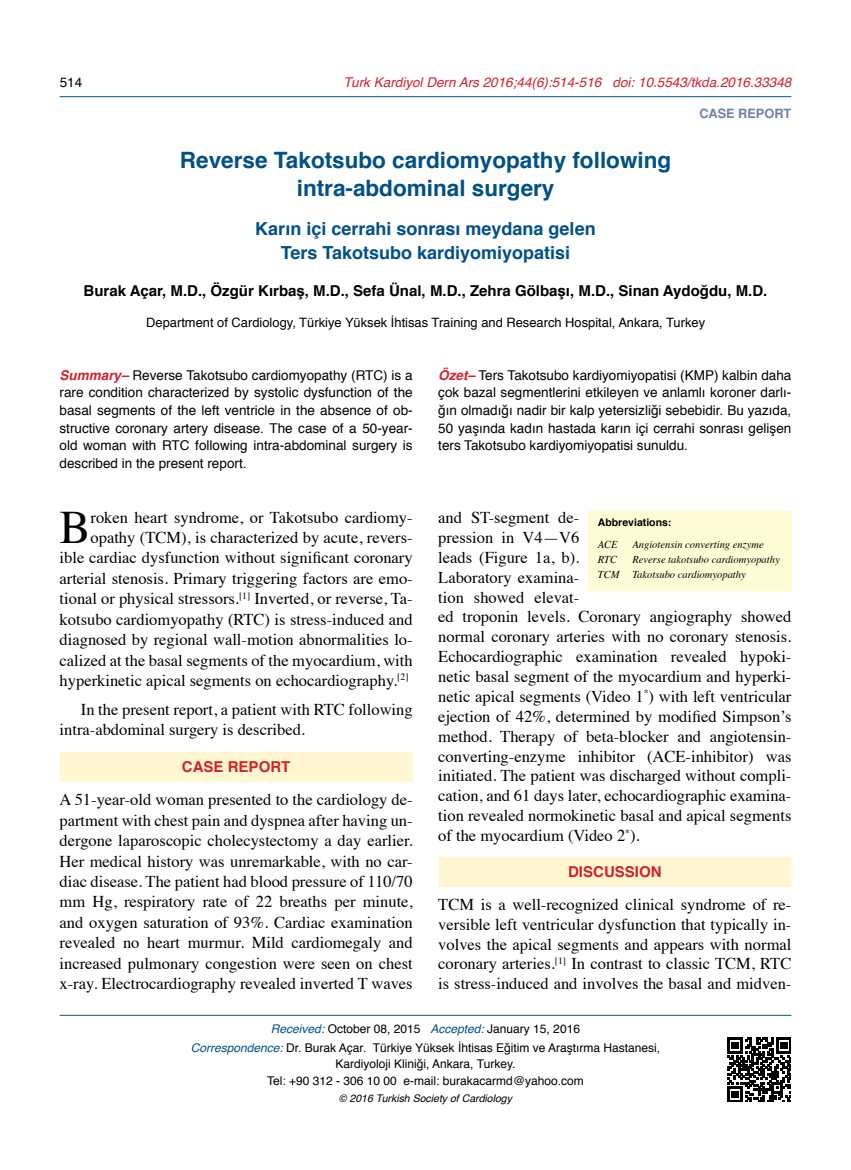
<style>
.page{position:relative;width:851px;height:1170px;background:#fff}
.page>*{position:absolute;margin:0;border:0;box-sizing:border-box;transform-origin:0 0}
.t1{font:46.5px "Times";color:#000}
.t2{font:700 22.5px/28.5px "Helvetica";color:#00508a;text-align:center}
.t3{font:700 18px/24px "Helvetica";color:#00508a;text-align:center}
.t4{font:16.5px/19.8px "Times";color:#000}
.t5{font:700 15px "Helvetica";color:#000}
.t6{font:700 15px "Helvetica";color:#d2232a}
.t7{font:13.5px/17.7px "Helvetica";color:#000;text-align:justify}
.t8{font:italic 13.5px "Helvetica";color:#d2232a}
.t9{font:12.9px "Helvetica";color:#000}
.t10{font:700 12.75px "Helvetica Tr";color:#6f80ac}
.t11{font:12px/18.6px "Helvetica";color:#000;text-align:center}
.t12{font:italic 10.5px/15px "Times";color:#000}
.t13{font:italic 10.5px "Helvetica";color:#000}
.t14{font:700 10.5px "Helvetica";color:#000}
.s1{font-weight:700;font-style:italic;color:#d2232a}
.s2{font-style:italic;color:#00508a}
</style>
<div class="page">
<hr style="left:60px;top:96px;width:731px;height:1px;background:#00508a">
<div style="left:60px;top:751px;width:352px;height:30px;background:#fff6d2"></div>
<div style="left:438px;top:856px;width:353px;height:30px;background:#fff6d2"></div>
<hr style="left:60px;top:1014px;width:731px;height:1px;background:#00508a">
<div style="left:588px;top:511px;width:202px;height:79px;background:#fffcd5"></div>
<div style="left:587px;top:510px;width:204px;height:81px;border:2px solid #fffcd5"></div>
<svg style="left:727px;top:1037px;width:64px;height:64px"></svg>
<p class="t7" style="left:60px;top:74px;width:24px">514</p>
<p class="t8" style="left:343px;top:71px;width:449px">Turk Kardiyol Dern Ars 2016;44(6):514-516 doi: 10.5543/tkda.2016.33348</p>
<h2 class="t2" style="left:180px;top:147px;width:492px">Reverse Takotsubo cardiomyopathy following intra-abdominal surgery</h2>
<p class="t3" style="left:255px;top:218px;width:342px">Karın içi cerrahi sonrası meydana gelen<br>Ters Takotsubo kardiyomiyopatisi</p>
<p class="t10" style="left:699px;top:105px;width:93px">CASE REPORT</p>
<p class="t5" style="left:83px;top:280px;width:685px">Burak Açar, M.D., Özgür Kırbaş, M.D., Sefa Ünal, M.D., Zehra Gölbaşı, M.D., Sinan Aydoğdu, M.D.</p>
<p class="t9" style="left:146px;top:313px;width:560px">Department of Cardiology, Türkiye Yüksek İhtisas Training and Research Hospital, Ankara, Turkey</p>
<p class="t7" style="left:60px;top:367px;width:354px"><span class="s1">Summary–</span> Reverse Takotsubo cardiomyopathy (RTC) is a rare condition characterized by systolic dysfunction of the basal segments of the left ventricle in the absence of ob&shy;structive coronary artery disease. The case of a 50-year&shy;old woman with RTC following intra-abdominal surgery is described in the present report.</p>
<p class="t7" style="left:438px;top:367px;width:354px"><span class="s1">Özet–</span> Ters Takotsubo kardiyomiyopatisi (KMP) kalbin daha çok bazal segmentlerini etkileyen ve anlamlı koroner darlı&shy;ğın olmadığı nadir bir kalp yetersizliği sebebidir. Bu yazıda, 50 yaşında kadın hastada karın içi cerrahi sonrası gelişen ters Takotsubo kardiyomiyopatisi sunuldu.</p>
<p class="t4" style="left:60px;top:506px;width:354px;line-height:20.4px;text-align:right">roken heart syndrome, or Takotsubo cardiomy&shy;opathy (TCM), is characterized by acute, revers-<br>ible cardiac dysfunction without significant coronary arterial stenosis. Primary triggering factors are emo&shy;tional or physical stressors.<sup>[1]</sup> Inverted, or reverse, Ta&shy;kotsubo cardiomyopathy (RTC) is stress-induced and diagnosed by regional wall-motion abnormalities lo&shy;calized at the basal segments of the myocardium, with hyperkinetic apical segments on echocardiography.<sup>[2]</sup></p>
<p class="t4" style="left:60px;top:697px;width:354px;line-height:20.4px;text-indent:21px">In the present report, a patient with RTC following intra-abdominal surgery is described.</p>
<p class="t6" style="left:182px;top:756px;width:110px">CASE REPORT</p>
<p class="t4" style="left:60px;top:788px;width:354px;line-height:20.4px;text-align:justify">A 51-year-old woman presented to the cardiology de&shy;partment with chest pain and dyspnea after having un&shy;dergone laparoscopic cholecystectomy a day earlier.<br>Her medical history was unremarkable, with no car&shy;diac disease. The patient had blood pressure of 110/70 mm Hg, respiratory rate of 22 breaths per minute, and oxygen saturation of 93%. Cardiac examination revealed no heart murmur. Mild cardiomegaly and increased pulmonary congestion were seen on chest x-ray. Electrocardiography revealed inverted T waves</p>
<p class="t4" style="left:438px;top:506px;width:354px">and ST-segment de-<br>pression in V4—V6<br>leads (Figure 1a, b).<br>Laboratory examina-<br>tion showed elevat-<br>ed troponin levels. Coronary angiography showed normal coronary arteries with no coronary stenosis.<br>Echocardiographic examination revealed hypoki&shy;netic basal segment of the myocardium and hyperki&shy;netic apical segments (Video 1<sup>*</sup>) with left ventricular ejection of 42%, determined by modified Simpson’s method. Therapy of beta-blocker and angiotensin&shy;converting-enzyme inhibitor (ACE-inhibitor) was initiated. The patient was discharged without compli&shy;cation, and 61 days later, echocardiographic examina&shy;tion revealed normokinetic basal and apical segments of the myocardium (Video 2<sup>*</sup>).</p>
<p class="t6" style="left:568px;top:861px;width:95px">DISCUSSION</p>
<p class="t4" style="left:438px;top:892px;width:354px;text-align:justify">TCM is a well-recognized clinical syndrome of re&shy;versible left ventricular dysfunction that typically in&shy;volves the apical segments and appears with normal coronary arteries.<sup>[1]</sup> In contrast to classic TCM, RTC is stress-induced and involves the basal and midven-</p>
<p class="t11" style="left:191px;top:1020px;width:471px"><span class="s2">Received:</span> October 08, 2015 <span class="s2">Accepted:</span> January 15, 2016<br><span class="s2">Correspondence:</span> Dr. Burak Açar. Türkiye Yüksek İhtisas Eğitim ve Araştırma Hastanesi,</p>
<p class="t11" style="left:267px;top:1056px;width:318px;line-height:16.5px">Kardiyoloji Kliniği, Ankara, Turkey.<br>Tel: +90 312 - 306 10 00 e-mail: burakacarmd@yahoo.com</p>
<p class="t13" style="left:339px;top:1089px;width:174px">© 2016 Turkish Society of Cardiology</p>
<h1 class="t1" style="left:60px;top:483px;width:32px">B</h1>
<p class="t14" style="left:597px;top:515px;width:75px">Abbreviations:</p>
<p class="t12" style="left:597px;top:537px;width:21px">ACE</p>
<p class="t12" style="left:632px;top:537px;width:133px">Angiotensin converting enzyme</p>
<p class="t12" style="left:597px;top:552px;width:21px">RTC</p>
<p class="t12" style="left:597px;top:552px;width:183px;text-indent:35px">Reverse takotsubo cardiomyopathy<br>TCM Takotsubo cardiomyopathy</p>
</div>
